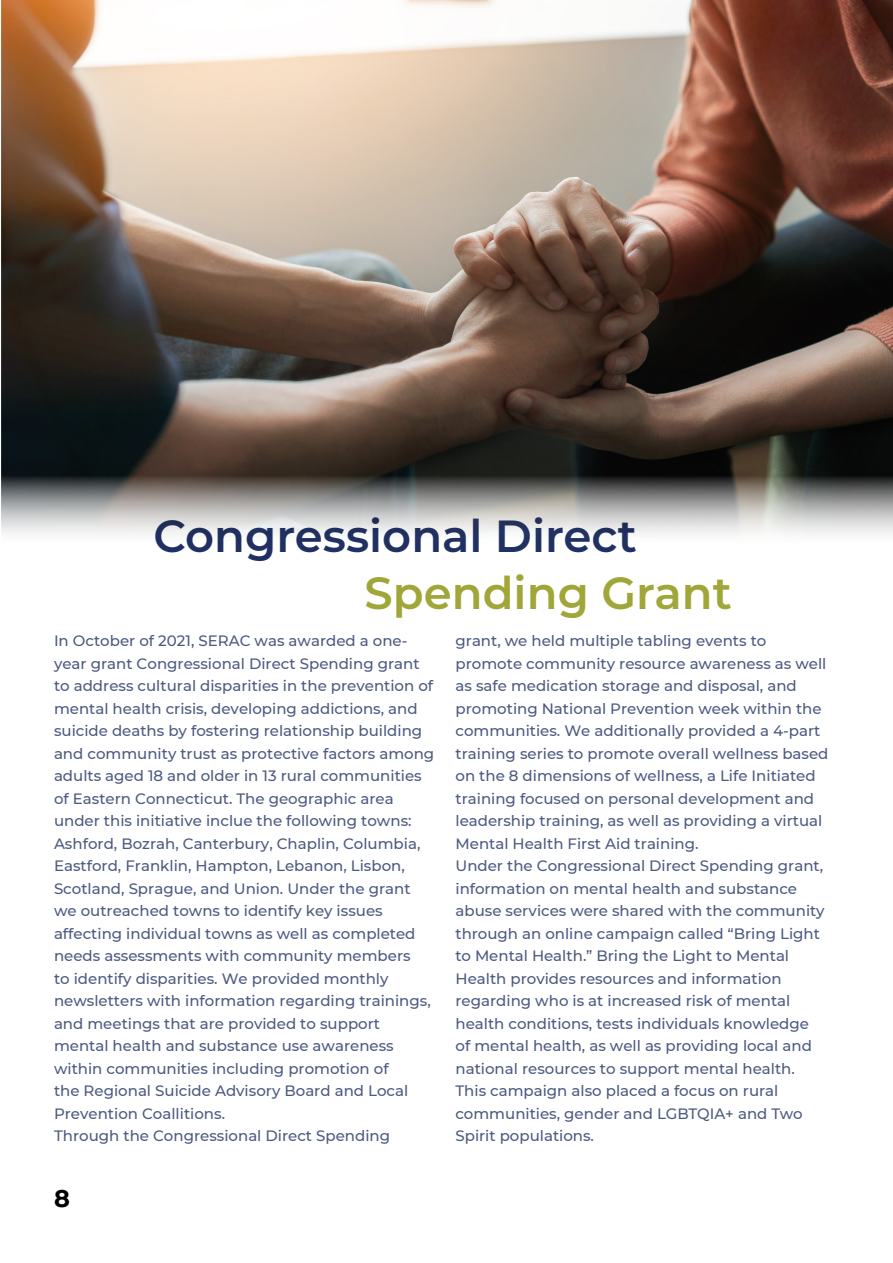
<style>
.page{position:relative;width:893px;height:1263px;background:#fff}
.page>*{position:absolute;margin:0;border:0;box-sizing:border-box;transform-origin:0 0}
.Paragraph_Style_13{font:600 45px "Montserrat";color:#203062}
.Paragraph_Style_13-2{font:600 45px "Montserrat";color:#a0a637}
.Paragraph_Style_5{font:700 24px "Montserrat";color:#000001}
.t1{font:500 15px/22.5px "Montserrat";color:#203062}
</style>
<div class="page">
<img style="left:2px;top:0;width:891px;height:534px">
<p class="Paragraph_Style_13" style="left:153px;top:504px;width:485px">Congressional Direct</p>
<p class="Paragraph_Style_13-2" style="left:364px;top:561px;width:369px">Spending Grant</p>
<p class="t1" style="left:54px;top:629px;width:382px">In October of 2021, SERAC was awarded a one&shy;year grant Congressional Direct Spending grant to address cultural disparities in the prevention of mental health crisis, developing addictions, and suicide deaths by fostering relationship building and community trust as protective factors among adults aged 18 and older in 13 rural communities of Eastern Connecticut. The geographic area under this initiative inclue the following towns:<br>Ashford, Bozrah, Canterbury, Chaplin, Columbia, Eastford, Franklin, Hampton, Lebanon, Lisbon, Scotland, Sprague, and Union. Under the grant we outreached towns to identify key issues affecting individual towns as well as completed needs assessments with community members<br>to identify disparities. We provided monthly newsletters with information regarding trainings, and meetings that are provided to support mental health and substance use awareness within communities including promotion of<br>the Regional Suicide Advisory Board and Local Prevention Coallitions.<br>Through the Congressional Direct Spending</p>
<p class="t1" style="left:455px;top:629px;width:374px">grant, we held multiple tabling events to promote community resource awareness as well as safe medication storage and disposal, and promoting National Prevention week within the communities. We additionally provided a 4-part training series to promote overall wellness based on the 8 dimensions of wellness, a Life Initiated training focused on personal development and leadership training, as well as providing a virtual Mental Health First Aid training.<br>Under the Congressional Direct Spending grant, information on mental health and substance abuse services were shared with the community through an online campaign called “Bring Light to Mental Health.” Bring the Light to Mental Health provides resources and information regarding who is at increased risk of mental health conditions, tests individuals knowledge<br>of mental health, as well as providing local and national resources to support mental health.<br>This campaign also placed a focus on rural communities, gender and LGBTQIA+ and Two Spirit populations.</p>
<p class="Paragraph_Style_5" style="left:54px;top:1181px;width:17px">8</p>
</div>
